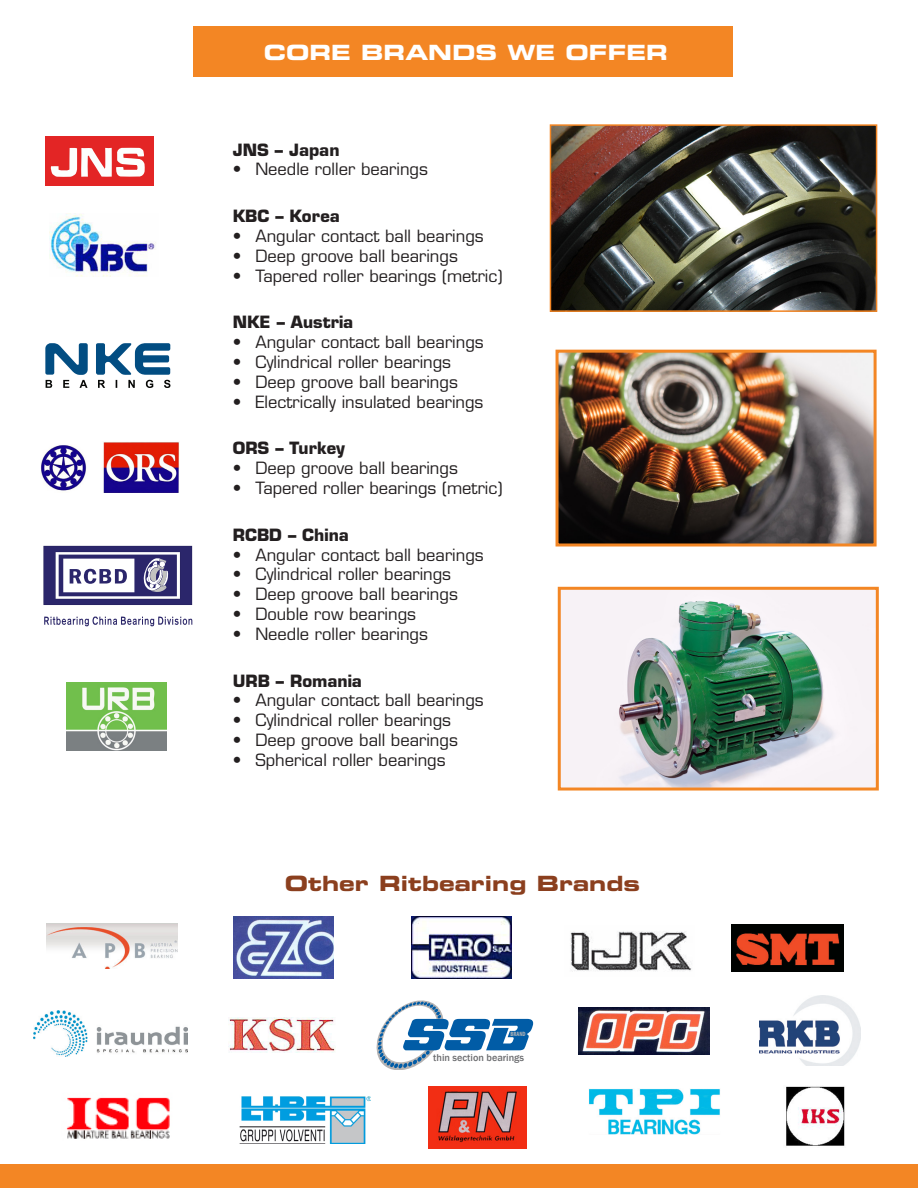
<style>
.page{position:relative;width:918px;height:1188px;background:#fff}
.page>*{position:absolute;margin:0;border:0;box-sizing:border-box;transform-origin:0 0}
.t1{font:21px "Eurostile Bold Extended Two";color:#8b3f1e}
.t2{font:21px "Eurostile Bold Extended Two";color:#fff}
.t3{font:16.5px "Eurostile";color:#231f20}
.t4{font:700 16.5px "Eurostile";color:#231f20}
.t5{font:500 10.2px "Franklin Gothic";color:#6c6d70}
.t6{font:700 condensed 6.3px "Myriad Pro";color:#b4b2b2}
</style>
<div class="page">
<div style="left:194px;top:27px;width:540px;height:50px;background:#f38624"></div>
<div style="left:45px;top:136px;width:108px;height:50px;background:#e32525"></div>
<svg style="left:51px;top:148px;width:94px;height:29px"></svg>
<svg style="left:96px;top:343px;width:75px;height:45px"></svg>
<svg style="left:45px;top:343px;width:43px;height:45px"></svg>
<svg style="left:44px;top:546px;width:148px;height:59px"></svg>
<svg style="left:44px;top:616px;width:148px;height:10px"></svg>
<img style="left:562px;top:591px;width:313px;height:196px">
<div style="left:558px;top:587px;width:321px;height:204px;border:3px solid #f38624"></div>
<img style="left:560px;top:354px;width:313px;height:189px">
<div style="left:556px;top:350px;width:321px;height:197px;border:3px solid #f38624"></div>
<div style="left:0;top:1164px;width:918px;height:24px;background:#f38624"></div>
<img style="left:33px;top:1011px;width:155px;height:45px">
<img style="left:239px;top:1096px;width:132px;height:47px">
<img style="left:429px;top:1086px;width:97px;height:62px">
<img style="left:589px;top:1089px;width:131px;height:45px">
<img style="left:233px;top:917px;width:101px;height:62px">
<img style="left:412px;top:917px;width:100px;height:62px">
<img style="left:570px;top:931px;width:122px;height:41px">
<img style="left:786px;top:1086px;width:59px;height:60px">
<img style="left:47px;top:924px;width:130px;height:44px">
<img style="left:229px;top:1017px;width:106px;height:35px">
<img style="left:579px;top:1008px;width:130px;height:46px">
<img style="left:66px;top:1097px;width:104px;height:42px">
<img style="left:759px;top:996px;width:101px;height:69px">
<img style="left:732px;top:925px;width:111px;height:46px">
<svg style="left:376px;top:1000px;width:157px;height:69px"></svg>
<img style="left:66px;top:683px;width:101px;height:67px">
<img style="left:41px;top:442px;width:139px;height:51px">
<img style="left:50px;top:214px;width:106px;height:62px">
<img style="left:553px;top:127px;width:321px;height:182px">
<div style="left:550px;top:124px;width:327px;height:188px;border:2px solid #f38624"></div>
<p class="t2" style="left:264px;top:38px;width:406px">CORE BRANDS WE OFFER</p>
<p class="t4" style="left:233px;top:139px;width:108px">JNS – Japan</p>
<p class="t3" style="left:233px;top:159px;width:197px">• Needle roller bearings</p>
<p class="t4" style="left:233px;top:206px;width:109px">KBC – Korea</p>
<p class="t3" style="left:233px;top:226px;width:252px">• Angular contact ball bearings</p>
<p class="t3" style="left:233px;top:246px;width:227px">• Deep groove ball bearings</p>
<p class="t3" style="left:233px;top:266px;width:271px">• Tapered roller bearings (metric)</p>
<p class="t4" style="left:233px;top:312px;width:122px">NKE – Austria</p>
<p class="t3" style="left:233px;top:332px;width:252px">• Angular contact ball bearings</p>
<p class="t3" style="left:233px;top:352px;width:220px">• Cylindrical roller bearings</p>
<p class="t3" style="left:233px;top:372px;width:227px">• Deep groove ball bearings</p>
<p class="t3" style="left:233px;top:392px;width:252px">• Electrically insulated bearings</p>
<p class="t4" style="left:233px;top:438px;width:114px">ORS – Turkey</p>
<p class="t3" style="left:233px;top:458px;width:227px">• Deep groove ball bearings</p>
<p class="t3" style="left:233px;top:478px;width:271px">• Tapered roller bearings (metric)</p>
<p class="t4" style="left:233px;top:525px;width:118px">RCBD – China</p>
<p class="t3" style="left:233px;top:545px;width:252px">• Angular contact ball bearings</p>
<p class="t3" style="left:233px;top:564px;width:220px">• Cylindrical roller bearings</p>
<p class="t3" style="left:233px;top:584px;width:227px">• Deep groove ball bearings</p>
<p class="t3" style="left:233px;top:604px;width:185px">• Double row bearings</p>
<p class="t3" style="left:233px;top:624px;width:197px">• Needle roller bearings</p>
<p class="t4" style="left:233px;top:670px;width:131px">URB – Romania</p>
<p class="t3" style="left:233px;top:690px;width:252px">• Angular contact ball bearings</p>
<p class="t3" style="left:233px;top:710px;width:220px">• Cylindrical roller bearings</p>
<p class="t3" style="left:233px;top:730px;width:227px">• Deep groove ball bearings</p>
<p class="t3" style="left:233px;top:750px;width:214px">• Spherical roller bearings</p>
<p class="t1" style="left:285px;top:869px;width:357px">Other Ritbearing Brands</p>
<p class="t6" style="left:511px;top:1030px;width:17px">BRAND</p>
<p class="t5" style="left:433px;top:1051px;width:92px">thin section bearings</p>
</div>
